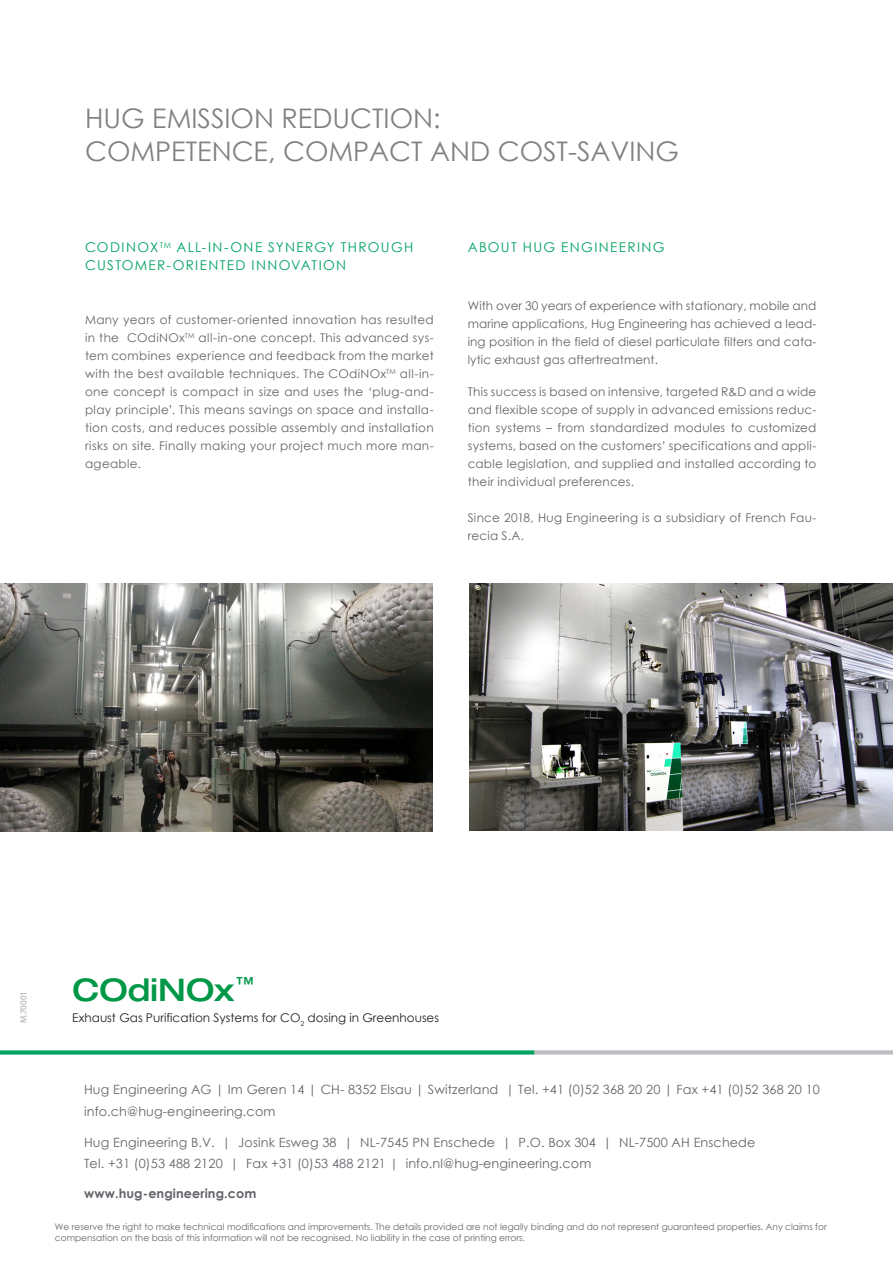
<style>
.page{position:relative;width:893px;height:1263px;background:#fff}
.page>*{position:absolute;margin:0;border:0;box-sizing:border-box;transform-origin:0 0}
.t1{font:500 expanded 31.2px "Helvetica Neue LT";color:#009847}
.t2{font:27px/33px "Century Gothic";color:#818185}
.t3{font:13.5px/18px "Century Gothic";letter-spacing:.1em;color:#00a261}
.t4{font:12.75px/22.5px "Century Gothic";letter-spacing:.01em;color:#63656a}
.t5{font:700 12.75px "Century Gothic";letter-spacing:.01em;color:#63656a}
.t6{font:12px/18px "Century Gothic";letter-spacing:.02em;color:#63656a;text-align:justify}
.t7{font:12px "Century Gothic";color:#231f20}
.t8{font:9px/10.8px "Century Gothic";color:#63656a}
.t9{font:9px "Myriad Pro";color:#a8a9ad}
</style>
<div class="page">
<svg style="left:534px;top:1050px;width:359px;height:4px"></svg>
<svg style="left:0;top:1050px;width:534px;height:4px;background:#17aa6f"></svg>
<img style="left:470px;top:583px;width:423px;height:248px">
<img style="left:0;top:584px;width:433px;height:247px">
<h2 class="t2" style="left:85px;top:101px;width:595px">HUG EMISSION REDUCTION:<br>COMPETENCE, COMPACT AND COST-SAVING</h2>
<p class="t3" style="left:85px;top:238px;width:330px">CODINOX<sup>TM</sup> ALL-IN-ONE SYNERGY THROUGH<br>CUSTOMER-ORIENTED INNOVATION</p>
<p class="t6" style="left:85px;top:310px;width:350px">Many years of customer-oriented innovation has resulted in the COdiNOx<sup>TM</sup> all-in-one concept. This advanced sys&shy;tem combines experience and feedback from the market with the best available techniques. The COdiNOx<sup>TM</sup> all-in&shy;one concept is compact in size and uses the ‘plug-and&shy;play principle’. This means savings on space and installa&shy;tion costs, and reduces possible assembly and installation risks on site. Finally making your project much more man&shy;ageable.</p>
<p class="t3" style="left:468px;top:238px;width:198px">ABOUT HUG ENGINEERING</p>
<p class="t6" style="left:468px;top:297px;width:350px">With over 30 years of experience with stationary, mobile and marine applications, Hug Engineering has achieved a lead&shy;ing position in the field of diesel particulate filters and cata&shy;lytic exhaust gas aftertreatment.</p>
<p class="t6" style="left:468px;top:382px;width:350px">This success is based on intensive, targeted R&amp;D and a wide and flexible scope of supply in advanced emissions reduc&shy;tion systems – from standardized modules to customized systems, based on the customers’ specifications and appli&shy;cable legislation, and supplied and installed according to their individual preferences.</p>
<p class="t6" style="left:468px;top:508px;width:350px">Since 2018, Hug Engineering is a subsidiary of French Fau&shy;recia S.A.</p>
<p class="t9" style="left:18px;top:1023px;width:34px;rotate:-90deg">M.70001</p>
<h1 class="t1" style="left:72px;top:970px;width:183px">COdiNOx<sup>™</sup></h1>
<p class="t7" style="left:72px;top:1009px;width:368px">Exhaust Gas Purification Systems for CO<sub>2</sub> dosing in Greenhouses</p>
<p class="t4" style="left:84px;top:1078px;width:737px">Hug Engineering AG | Im Geren 14 | CH- 8352 Elsau | Switzerland | Tel. +41 (0)52 368 20 20 | Fax +41 (0)52 368 20 10 info.ch@hug-engineering.com</p>
<p class="t4" style="left:84px;top:1131px;width:673px;line-height:21px">Hug Engineering B.V. | Josink Esweg 38 | NL-7545 PN Enschede | P.O. Box 304 | NL-7500 AH Enschede<br>Tel. +31 (0)53 488 2120 | Fax +31 (0)53 488 2121 | info.nl@hug-engineering.com</p>
<p class="t5" style="left:84px;top:1183px;width:174px">www.hug-engineering.com</p>
<p class="t8" style="left:55px;top:1221px;width:773px">We reserve the right to make technical modifications and improvements. The details provided are not legally binding and do not represent guaranteed properties. Any claims for compensation on the basis of this information will not be recognised. No liability in the case of printing errors.</p>
</div>
